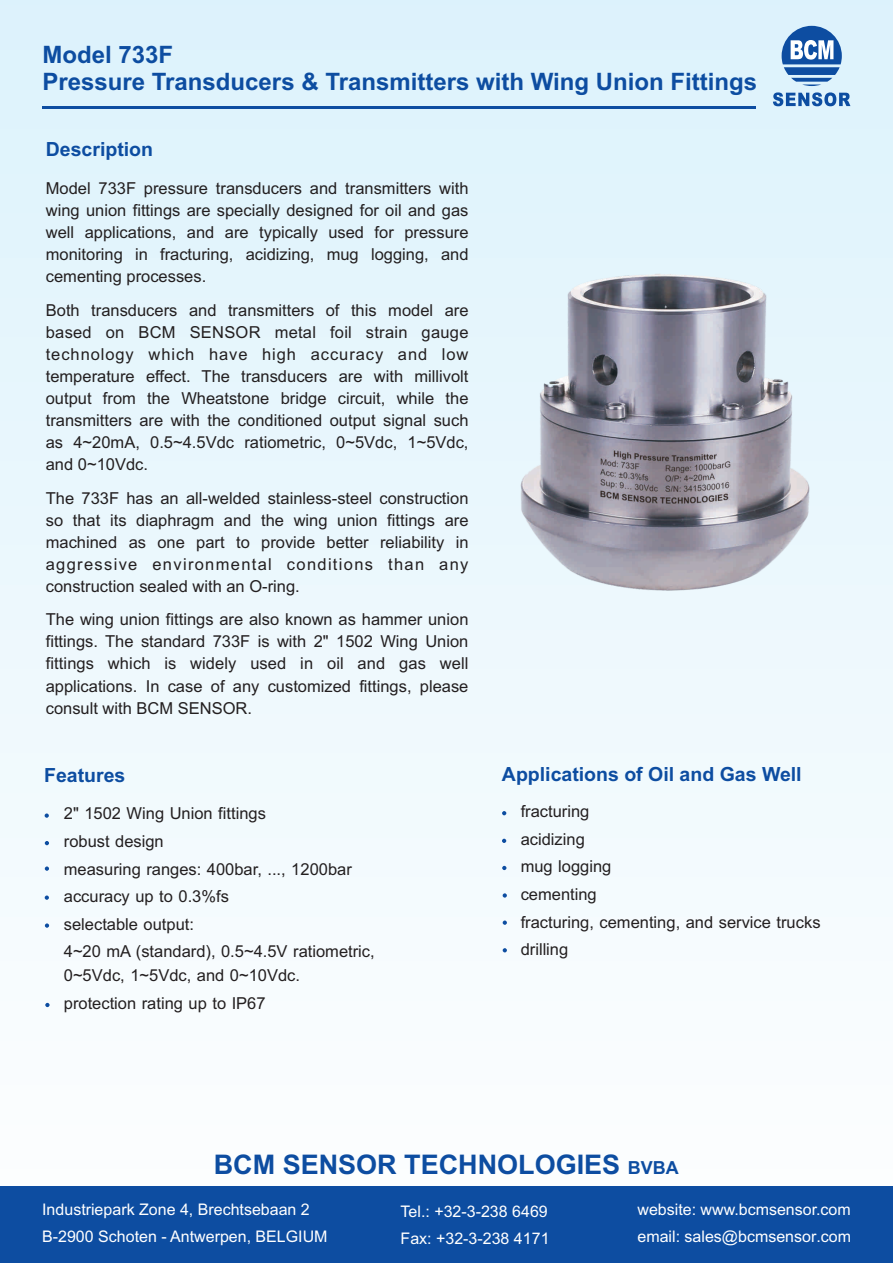
<style>
.page{position:relative;width:893px;height:1263px;background:#fff}
.page>*{position:absolute;margin:0;border:0;box-sizing:border-box;transform-origin:0 0}
.t1{font:700 27px "Arial";color:#0d4da1}
.t2{font:700 24px/26.8px "Arial";color:#0d4da1}
.t3{font:700 19.5px "Arial";color:#0d4da1}
.t4{font:16.5px/22px "Arial";color:#231f20;text-align:justify}
.t5{font:16.05px/26.8px "Arial";color:#fff}
.s1{font-size:18px}
</style>
<div class="page">
<div style="left:0;top:0;width:893px;height:1263px;background:linear-gradient(to bottom,#dcf2fc,#fefefe)"></div>
<div style="left:0;top:1186px;width:893px;height:77px;background:#0d4da1"></div>
<hr style="left:43px;top:106px;width:713px;height:3px;background:#0d4da1">
<svg style="left:773px;top:26px;width:77px;height:80px;background:#8aafd6"></svg>
<svg style="left:45px;top:841px;width:4px;height:4px"></svg>
<svg style="left:45px;top:813px;width:4px;height:5px"></svg>
<svg style="left:45px;top:866px;width:4px;height:5px"></svg>
<svg style="left:45px;top:895px;width:4px;height:5px"></svg>
<svg style="left:45px;top:923px;width:4px;height:5px"></svg>
<svg style="left:502px;top:811px;width:4px;height:4px"></svg>
<svg style="left:502px;top:839px;width:4px;height:4px"></svg>
<svg style="left:502px;top:866px;width:4px;height:4px"></svg>
<svg style="left:503px;top:893px;width:4px;height:5px"></svg>
<svg style="left:503px;top:920px;width:4px;height:5px"></svg>
<svg style="left:45px;top:1003px;width:5px;height:4px"></svg>
<svg style="left:503px;top:948px;width:4px;height:4px"></svg>
<img style="left:502px;top:253px;width:340px;height:367px">
<h2 class="t2" style="left:43px;top:44px;width:716px">Model 733F<br>Pressure Transducers &amp; Transmitters with Wing Union Fittings</h2>
<p class="t3" style="left:46px;top:142px;width:109px">Description</p>
<p class="t4" style="left:46px;top:179px;width:424px">Model 733F pressure transducers and transmitters with wing union fittings are specially designed for oil and gas well applications, and are typically used for pressure monitoring in fracturing, acidizing, mug logging, and cementing processes.</p>
<p class="t4" style="left:46px;top:300px;width:424px">Both transducers and transmitters of this model are based on BCM SENSOR metal foil strain gauge technology which have high accuracy and low temperature effect. The transducers are with millivolt output from the Wheatstone bridge circuit, while the transmitters are with the conditioned output signal such as 4~20mA, 0.5~4.5Vdc ratiometric, 0~5Vdc, 1~5Vdc, and 0~10Vdc.</p>
<p class="t4" style="left:46px;top:488px;width:424px">The 733F has an all-welded stainless-steel construction so that its diaphragm and the wing union fittings are machined as one part to provide better reliability in aggressive environmental conditions than any construction sealed with an O-ring.</p>
<p class="t4" style="left:46px;top:610px;width:424px">The wing union fittings are also known as hammer union fittings. The standard 733F is with 2" 1502 Wing Union fittings which is widely used in oil and gas well applications. In case of any customized fittings, please consult with BCM SENSOR.</p>
<p class="t3" style="left:44px;top:768px;width:83px">Features</p>
<p class="t3" style="left:502px;top:766px;width:301px">Applications of Oil and Gas Well</p>
<p class="t4" style="left:64px;top:801px;width:312px;line-height:27.6px;text-align:left">2" 1502 Wing Union fittings<br>robust design<br>measuring ranges: 400bar, ..., 1200bar accuracy up to 0.3%fs<br>selectable output:<br>4~20 mA (standard), 0.5~4.5V ratiometric,</p>
<p class="t4" style="left:64px;top:963px;width:238px;line-height:27.6px">0~5Vdc, 1~5Vdc, and 0~10Vdc. protection rating up to IP67</p>
<p class="t4" style="left:521px;top:799px;width:301px;line-height:27.6px;text-align:left">fracturing<br>acidizing<br>mug logging<br>cementing<br>fracturing, cementing, and service trucks drilling</p>
<h1 class="t1" style="left:214px;top:1154px;width:467px">BCM SENSOR TECHNOLOGIES <span class="s1">BVBA</span></h1>
<p class="t5" style="left:42px;top:1198px;width:287px">Industriepark Zone 4, Brechtsebaan 2<br>B-2900 Schoten - Antwerpen, BELGIUM</p>
<p class="t5" style="left:401px;top:1199px;width:150px">Tel.: +32-3-238 6469<br>Fax: +32-3-238 4171</p>
<p class="t5" style="left:637px;top:1198px;width:215px">website: www.bcmsensor.com email: sales@bcmsensor.com</p>
</div>
